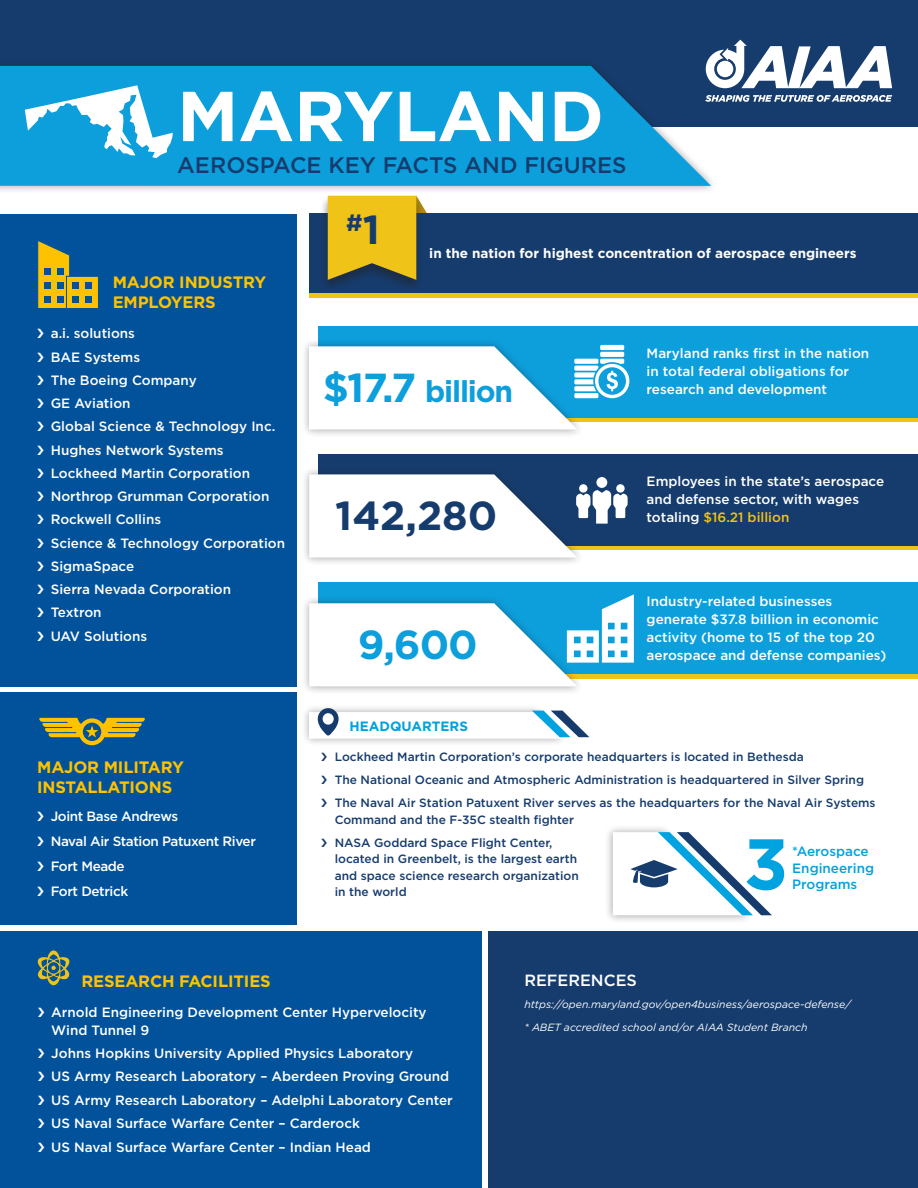
<style>
.page{position:relative;width:918px;height:1188px;background:#fff}
.page>*{position:absolute;margin:0;border:0;box-sizing:border-box;transform-origin:0 0}
.t1{font:700 71.7px "Gotham";color:#00a2df}
.t2{font:700 70.5px "Gotham";color:#fff}
.t3{font:700 40.5px "Gotham";color:#163c6d}
.t4{font:700 40.5px "Gotham";color:#0c9fdc}
.t5{font:700 30px "Gotham";letter-spacing:-.04em;color:#0c9fdc}
.t6{font:700 23.55px "Gotham";color:#163c6d}
.t7{font:500 22.5px "Gotham";color:#163c6d}
.t8{font:700 16.5px/19.5px "Gotham";letter-spacing:-.01em;color:#fec200}
.t9{font:500 16.2px "Gotham";color:#fff}
.t10{font:500 13.5px/18px "Gotham";color:#fff}
.t11{font:500 13.5px "Gotham";letter-spacing:-.03em;color:#fff}
.t12{font:700 13.5px "Gotham";color:#fff}
.t13{font:500 13.5px "Gotham";color:#00a2df}
.t14{font:700 13.5px "Gotham";color:#00a2df}
.t15{font:500 12px/16.5px "Gotham";color:#163c6d}
.t16{font:italic 10.5px "Gotham";color:#fff}
.s1{font-size:40.5px}
.s2{color:#f0c318}
</style>
<div class="page">
<div style="left:0;top:0;width:918px;height:126px;background:#163c6d"></div>
<div style="left:0;top:58px;width:718px;height:136px;background:#231f20;opacity:.4"></div>
<svg style="left:0;top:66px;width:711px;height:120px;background:#129ad4"></svg>
<div style="left:488px;top:931px;width:430px;height:257px;background:#163c6d"></div>
<div style="left:318px;top:458px;width:600px;height:92px;background:#f0c318"></div>
<svg style="left:629px;top:417px;width:289px;height:5px"></svg>
<div style="left:318px;top:587px;width:600px;height:92px;background:#f0c318"></div>
<div style="left:318px;top:326px;width:600px;height:91px;background:#0c9fdc"></div>
<div style="left:318px;top:583px;width:600px;height:91px;background:#0c9fdc"></div>
<div style="left:318px;top:454px;width:600px;height:92px;background:#163c6d"></div>
<div style="left:301px;top:338px;width:283px;height:100px;background:#231f20;opacity:.4"></div>
<div style="left:301px;top:595px;width:283px;height:100px;background:#231f20;opacity:.4"></div>
<div style="left:301px;top:466px;width:283px;height:100px;background:#231f20;opacity:.4"></div>
<svg style="left:309px;top:474px;width:319px;height:84px"></svg>
<svg style="left:309px;top:345px;width:320px;height:85px"></svg>
<div style="left:309px;top:247px;width:609px;height:51px;background:#f0c318"></div>
<div style="left:309px;top:214px;width:609px;height:79px;background:#163c6d"></div>
<div style="left:320px;top:195px;width:104px;height:98px;background:#231f20;opacity:.5"></div>
<svg style="left:328px;top:196px;width:99px;height:84px;background:#c9aa26"></svg>
<div style="left:605px;top:824px;width:149px;height:100px;background:#231f20;opacity:.4"></div>
<svg style="left:613px;top:832px;width:159px;height:83px"></svg>
<div style="left:0;top:214px;width:297px;height:472px;background:#01529a"></div>
<svg style="left:37px;top:241px;width:33px;height:67px"></svg>
<div style="left:57px;top:283px;width:7px;height:6px;background:#01529a"></div>
<div style="left:57px;top:296px;width:7px;height:7px;background:#01529a"></div>
<div style="left:57px;top:269px;width:7px;height:6px;background:#01529a"></div>
<div style="left:44px;top:283px;width:7px;height:6px;background:#01529a"></div>
<div style="left:44px;top:296px;width:7px;height:7px;background:#01529a"></div>
<div style="left:44px;top:269px;width:7px;height:6px;background:#01529a"></div>
<div style="left:66px;top:276px;width:33px;height:33px;background:#fec200;border:1px solid #01529a"></div>
<svg style="left:85px;top:283px;width:6px;height:6px"></svg>
<div style="left:85px;top:296px;width:6px;height:7px;background:#01529a"></div>
<div style="left:72px;top:283px;width:7px;height:6px;background:#01529a"></div>
<div style="left:72px;top:296px;width:7px;height:7px;background:#01529a"></div>
<div style="left:0;top:693px;width:297px;height:232px;background:#01529a"></div>
<svg style="left:39px;top:718px;width:106px;height:27px"></svg>
<svg style="left:25px;top:85px;width:148px;height:73px;background:#59bde7"></svg>
<div style="left:0;top:931px;width:482px;height:257px;background:#01529a"></div>
<svg style="left:37px;top:950px;width:33px;height:35px"></svg>
<div style="left:301px;top:704px;width:267px;height:43px;background:#231f20;opacity:.4"></div>
<svg style="left:309px;top:708px;width:280px;height:31px"></svg>
<svg style="left:706px;top:40px;width:186px;height:48px"></svg>
<svg style="left:705px;top:95px;width:187px;height:7px"></svg>
<svg style="left:309px;top:594px;width:325px;height:92px"></svg>
<p class="t2" style="left:177px;top:69px;width:428px">MARYLAND</p>
<p class="t7" style="left:177px;top:150px;width:451px">AEROSPACE KEY FACTS AND FIGURES</p>
<p class="t8" style="left:113px;top:273px;width:155px">MAJOR INDUSTRY<br>EMPLOYERS</p>
<p class="t10" style="left:51px;top:324px;width:86px">a.i. solutions</p>
<p class="t10" style="left:51px;top:348px;width:91px">BAE Systems</p>
<p class="t10" style="left:51px;top:371px;width:147px">The Boeing Company</p>
<p class="t10" style="left:51px;top:394px;width:81px">GE Aviation</p>
<p class="t10" style="left:51px;top:417px;width:226px">Global Science &amp; Technology Inc.</p>
<p class="t10" style="left:51px;top:441px;width:174px">Hughes Network Systems</p>
<p class="t10" style="left:51px;top:464px;width:201px">Lockheed Martin Corporation</p>
<p class="t10" style="left:51px;top:487px;width:220px">Northrop Grumman Corporation</p>
<p class="t10" style="left:51px;top:510px;width:112px">Rockwell Collins</p>
<p class="t10" style="left:51px;top:534px;width:236px">Science &amp; Technology Corporation</p>
<p class="t10" style="left:51px;top:557px;width:85px">SigmaSpace</p>
<p class="t10" style="left:51px;top:580px;width:182px">Sierra Nevada Corporation</p>
<p class="t10" style="left:51px;top:603px;width:52px">Textron</p>
<p class="t10" style="left:51px;top:627px;width:98px">UAV Solutions</p>
<p class="t8" style="left:37px;top:758px;width:148px">MAJOR MILITARY<br>INSTALLATIONS</p>
<p class="t11" style="left:51px;top:808px;width:129px">Joint Base Andrews</p>
<p class="t11" style="left:51px;top:833px;width:207px">Naval Air Station Patuxent River</p>
<p class="t11" style="left:51px;top:857px;width:76px">Fort Meade</p>
<p class="t11" style="left:51px;top:882px;width:79px">Fort Detrick</p>
<p class="t6" style="left:346px;top:207px;width:35px">#<span class="s1">1</span></p>
<p class="t12" style="left:429px;top:244px;width:429px">in the nation for highest concentration of aerospace engineers</p>
<p class="t5" style="left:323px;top:372px;width:192px"><span class="s1">$17.7</span> billion</p>
<p class="t3" style="left:335px;top:489px;width:164px">142,280</p>
<p class="t4" style="left:358px;top:618px;width:121px">9,600</p>
<p class="t10" style="left:647px;top:344px;width:224px">Maryland ranks first in the nation in total federal obligations for research and development</p>
<p class="t10" style="left:647px;top:472px;width:239px">Employees in the state’s aerospace and defense sector, with wages totaling <span class="s2">$16.21 billion</span></p>
<p class="t10" style="left:647px;top:592px;width:241px">Industry-related businesses generate $37.8 billion in economic activity (home to 15 of the top 20 aerospace and defense companies)</p>
<p class="t14" style="left:350px;top:717px;width:120px">HEADQUARTERS</p>
<p class="t15" style="left:335px;top:748px;width:471px">Lockheed Martin Corporation’s corporate headquarters is located in Bethesda</p>
<p class="t15" style="left:335px;top:771px;width:531px">The National Oceanic and Atmospheric Administration is headquartered in Silver Spring</p>
<p class="t15" style="left:335px;top:795px;width:542px">The Naval Air Station Patuxent River serves as the headquarters for the Naval Air Systems<br>Command and the F-35C stealth fighter</p>
<p class="t15" style="left:335px;top:834px;width:246px">NASA Goddard Space Flight Center, located in Greenbelt, is the largest earth and space science research organization in the world</p>
<p class="t1" style="left:744px;top:817px;width:46px">3</p>
<p class="t13" style="left:792px;top:842px;width:78px">*Aerospace</p>
<p class="t13" style="left:792px;top:859px;width:83px">Engineering</p>
<p class="t13" style="left:792px;top:875px;width:67px">Programs</p>
<p class="t8" style="left:81px;top:971px;width:191px">RESEARCH FACILITIES</p>
<p class="t10" style="left:51px;top:1003px;width:377px">Arnold Engineering Development Center Hypervelocity<br>Wind Tunnel 9</p>
<p class="t10" style="left:51px;top:1044px;width:363px">Johns Hopkins University Applied Physics Laboratory</p>
<p class="t10" style="left:51px;top:1067px;width:400px">US Army Research Laboratory – Aberdeen Proving Ground</p>
<p class="t10" style="left:51px;top:1091px;width:403px">US Army Research Laboratory – Adelphi Laboratory Center</p>
<p class="t10" style="left:51px;top:1114px;width:310px">US Naval Surface Warfare Center – Carderock</p>
<p class="t10" style="left:51px;top:1138px;width:321px">US Naval Surface Warfare Center – Indian Head</p>
<p class="t9" style="left:524px;top:970px;width:114px">REFERENCES</p>
<p class="t16" style="left:524px;top:998px;width:328px">https://open.maryland.gov/open4business/aerospace-defense/</p>
<p class="t16" style="left:524px;top:1021px;width:285px">* ABET accredited school and/or AIAA Student Branch</p>
</div>
